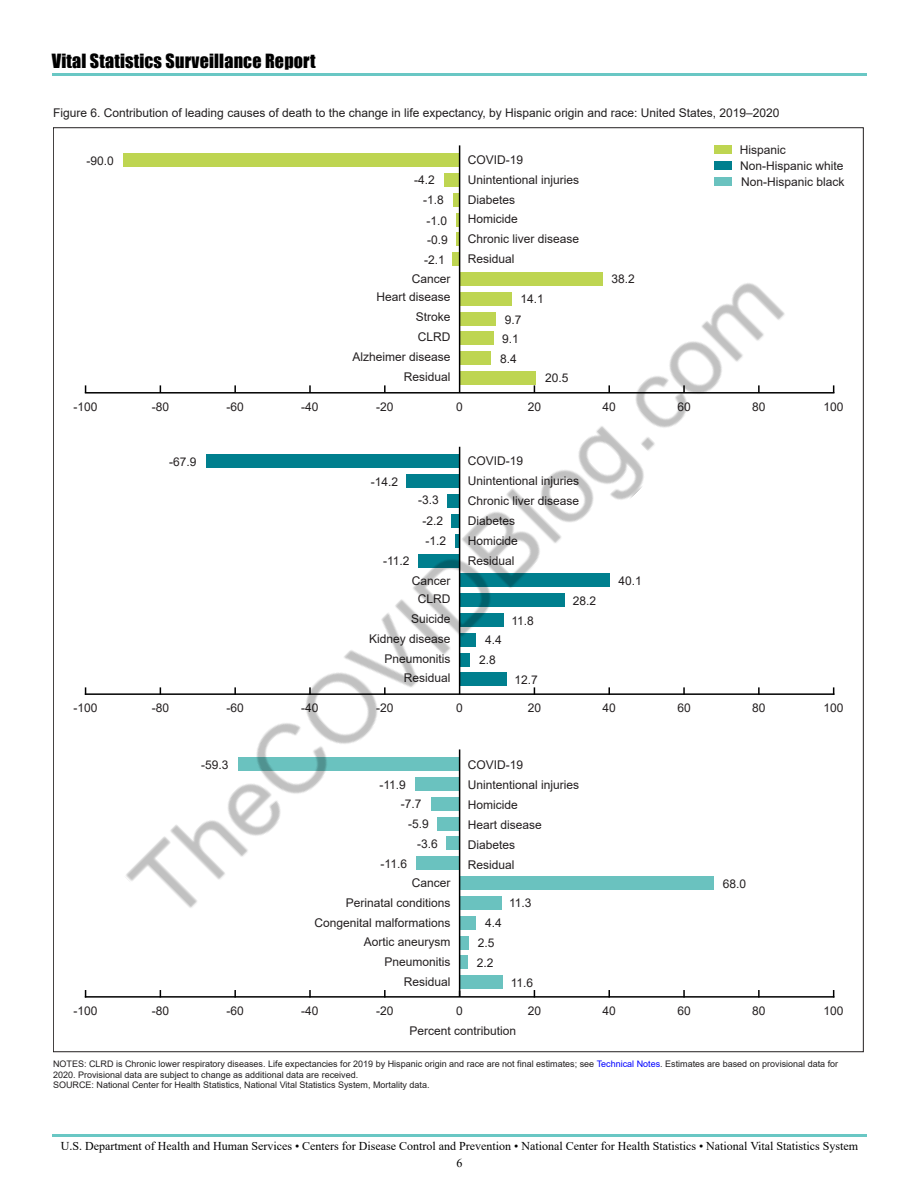
<style>
.page{position:relative;width:918px;height:1188px;background:#fff}
.page>*{position:absolute;margin:0;border:0;box-sizing:border-box;transform-origin:0 0}
.t1{font:18px "Impact";letter-spacing:.01em;color:#000}
.t2{font:12px/20px "Arial";color:#231f20;text-align:right}
.t3{font:12px/17.1px "Times New Roman";color:#000;text-align:center}
.t4{font:12px "Arial";color:#211e1f}
.t5{font:9px/10.5px "Arial";color:#211e1f}
.s1{color:#00f}
</style>
<div class="page">
<hr style="left:52px;top:1134px;width:814px;height:2px;background:#69c7c4">
<hr style="left:52px;top:74px;width:814px;height:2px;background:#69c7c4">
<hr style="left:86px;top:996px;width:748px;height:2px;background:#000">
<svg style="left:234px;top:990px;width:2px;height:8px"></svg>
<svg style="left:309px;top:990px;width:2px;height:8px"></svg>
<svg style="left:384px;top:990px;width:2px;height:8px"></svg>
<svg style="left:608px;top:990px;width:2px;height:8px"></svg>
<svg style="left:683px;top:990px;width:2px;height:8px"></svg>
<svg style="left:758px;top:990px;width:2px;height:8px"></svg>
<div style="left:460px;top:936px;width:9px;height:13px;background:#6ac2bf"></div>
<div style="left:460px;top:956px;width:8px;height:13px;background:#6ac2bf"></div>
<div style="left:460px;top:976px;width:43px;height:13px;background:#6ac2bf"></div>
<hr style="left:459px;top:749px;width:1px;height:248px;background:#000">
<hr style="left:86px;top:693px;width:748px;height:2px;background:#000">
<hr style="left:86px;top:392px;width:748px;height:2px;background:#000">
<div style="left:123px;top:154px;width:337px;height:13px;background:#bed551"></div>
<div style="left:444px;top:173px;width:16px;height:14px;background:#bed551"></div>
<svg style="left:453px;top:193px;width:6px;height:13px"></svg>
<svg style="left:456px;top:213px;width:3px;height:13px"></svg>
<svg style="left:456px;top:233px;width:3px;height:13px"></svg>
<hr style="left:459px;top:145px;width:1px;height:248px;background:#000">
<div style="left:714px;top:161px;width:18px;height:9px;background:#007f8e"></div>
<div style="left:714px;top:145px;width:18px;height:9px;background:#bed551"></div>
<div style="left:714px;top:177px;width:18px;height:9px;background:#6ac2bf"></div>
<img style="left:113px;top:248px;width:692px;height:692px">
<h1 class="t1" style="left:52px;top:47px;width:265px">Vital Statistics Surveillance Report</h1>
<p class="t4" style="left:53px;top:105px;width:728px">Figure 6. Contribution of leading causes of death to the change in life expectancy, by Hispanic origin and race: United States, 2019–2020</p>
<p class="t2" style="left:87px;top:150px;width:29px">-90.0</p>
<p class="t2" style="left:414px;top:170px;width:22px">-4.2</p>
<p class="t2" style="left:423px;top:190px;width:22px">-1.8</p>
<p class="t2" style="left:426px;top:210px;width:22px">-1.0</p>
<p class="t2" style="left:427px;top:230px;width:22px">-0.9</p>
<p class="t2" style="left:424px;top:250px;width:22px">-2.1</p>
<p class="t2" style="left:377px;top:269px;width:76px;line-height:18.5px">Cancer<br>Heart disease</p>
<p class="t2" style="left:353px;top:307px;width:100px">Stroke<br>CLRD<br>Alzheimer disease<br>Residual</p>
<p class="t2" style="left:468px;top:149px;width:57px">COVID-19</p>
<p class="t2" style="left:468px;top:169px;width:113px;text-align:left">Unintentional injuries<br>Diabetes<br>Homicide<br>Chronic liver disease<br>Residual</p>
<p class="t2" style="left:520px;top:289px;width:25px">14.1</p>
<p class="t2" style="left:505px;top:310px;width:18px">9.7</p>
<p class="t2" style="left:502px;top:329px;width:18px">9.1</p>
<p class="t2" style="left:500px;top:348px;width:18px">8.4</p>
<p class="t2" style="left:545px;top:368px;width:25px">20.5</p>
<p class="t2" style="left:612px;top:269px;width:25px">38.2</p>
<p class="t2" style="left:740px;top:139px;width:48px">Hispanic</p>
<p class="t2" style="left:740px;top:156px;width:105px">Non-Hispanic white</p>
<p class="t2" style="left:741px;top:172px;width:105px">Non-Hispanic black</p>
<p class="t2" style="left:74px;top:397px;width:26px">-100</p>
<p class="t2" style="left:152px;top:397px;width:19px">-80</p>
<p class="t2" style="left:227px;top:397px;width:19px">-60</p>
<p class="t2" style="left:301px;top:397px;width:19px">-40</p>
<p class="t2" style="left:376px;top:397px;width:19px">-20</p>
<p class="t2" style="left:456px;top:397px;width:8px">0</p>
<p class="t2" style="left:528px;top:397px;width:15px">20</p>
<p class="t2" style="left:603px;top:397px;width:15px">40</p>
<p class="t2" style="left:677px;top:397px;width:15px">60</p>
<p class="t2" style="left:752px;top:397px;width:15px">80</p>
<p class="t2" style="left:824px;top:397px;width:22px">100</p>
<p class="t2" style="left:169px;top:452px;width:29px">-67.9</p>
<p class="t2" style="left:468px;top:451px;width:57px">COVID-19</p>
<p class="t2" style="left:371px;top:471px;width:29px">-14.2</p>
<p class="t2" style="left:468px;top:471px;width:113px;text-align:left">Unintentional injuries<br>Chronic liver disease<br>Diabetes<br>Homicide<br>Residual</p>
<p class="t2" style="left:412px;top:571px;width:40px;line-height:18.5px;text-align:center">Cancer<br>CLRD</p>
<p class="t2" style="left:369px;top:609px;width:83px">Suicide<br>Kidney disease<br>Pneumonitis<br>Residual</p>
<p class="t2" style="left:418px;top:489px;width:22px">-3.3</p>
<p class="t2" style="left:423px;top:511px;width:22px">-2.2</p>
<p class="t2" style="left:426px;top:531px;width:22px">-1.2</p>
<p class="t2" style="left:383px;top:551px;width:28px">-11.2</p>
<p class="t2" style="left:573px;top:590px;width:25px">28.2</p>
<p class="t2" style="left:511px;top:610px;width:24px">11.8</p>
<p class="t2" style="left:485px;top:630px;width:18px">4.4</p>
<p class="t2" style="left:479px;top:650px;width:18px">2.8</p>
<p class="t2" style="left:515px;top:669px;width:25px">12.7</p>
<p class="t2" style="left:619px;top:570px;width:25px">40.1</p>
<p class="t2" style="left:74px;top:698px;width:26px">-100</p>
<p class="t2" style="left:152px;top:698px;width:19px">-80</p>
<p class="t2" style="left:227px;top:698px;width:19px">-60</p>
<p class="t2" style="left:301px;top:698px;width:19px">-40</p>
<p class="t2" style="left:376px;top:698px;width:19px">-20</p>
<p class="t2" style="left:456px;top:698px;width:8px">0</p>
<p class="t2" style="left:528px;top:698px;width:15px">20</p>
<p class="t2" style="left:603px;top:698px;width:15px">40</p>
<p class="t2" style="left:677px;top:698px;width:15px">60</p>
<p class="t2" style="left:752px;top:698px;width:15px">80</p>
<p class="t2" style="left:824px;top:698px;width:22px">100</p>
<p class="t2" style="left:201px;top:755px;width:29px">-59.3</p>
<p class="t2" style="left:379px;top:774px;width:28px">-11.9</p>
<p class="t2" style="left:401px;top:794px;width:22px">-7.7</p>
<p class="t2" style="left:408px;top:814px;width:22px">-5.9</p>
<p class="t2" style="left:381px;top:854px;width:28px">-11.6</p>
<p class="t2" style="left:417px;top:834px;width:22px">-3.6</p>
<p class="t2" style="left:315px;top:873px;width:138px">Cancer<br>Perinatal conditions<br>Congenital malformations<br>Aortic aneurysm<br>Pneumonitis<br>Residual</p>
<p class="t2" style="left:468px;top:755px;width:57px">COVID-19</p>
<p class="t2" style="left:468px;top:775px;width:113px;text-align:left">Unintentional injuries<br>Homicide<br>Heart disease<br>Diabetes<br>Residual</p>
<p class="t2" style="left:485px;top:913px;width:18px">4.4</p>
<p class="t2" style="left:478px;top:932px;width:18px">2.5</p>
<p class="t2" style="left:477px;top:952px;width:18px">2.2</p>
<p class="t2" style="left:509px;top:893px;width:24px">11.3</p>
<p class="t2" style="left:511px;top:973px;width:24px">11.6</p>
<p class="t2" style="left:723px;top:873px;width:25px">68.0</p>
<p class="t2" style="left:74px;top:1001px;width:26px">-100</p>
<p class="t2" style="left:152px;top:1001px;width:19px">-80</p>
<p class="t2" style="left:227px;top:1001px;width:19px">-60</p>
<p class="t2" style="left:301px;top:1001px;width:19px">-40</p>
<p class="t2" style="left:376px;top:1001px;width:19px">-20</p>
<p class="t2" style="left:456px;top:1001px;width:8px">0</p>
<p class="t2" style="left:528px;top:1001px;width:15px">20</p>
<p class="t2" style="left:603px;top:1001px;width:15px">40</p>
<p class="t2" style="left:677px;top:1001px;width:15px">60</p>
<p class="t2" style="left:752px;top:1001px;width:15px">80</p>
<p class="t2" style="left:824px;top:1001px;width:22px">100</p>
<p class="t2" style="left:410px;top:1020px;width:108px">Percent contribution</p>
<p class="t5" style="left:53px;top:1059px;width:787px">NOTES: CLRD is Chronic lower respiratory diseases. Life expectancies for 2019 by Hispanic origin and race are not final estimates; see <span class="s1">Technical Notes</span>. Estimates are based on provisional data for<br>2020. Provisional data are subject to change as additional data are received.<br>SOURCE: National Center for Health Statistics, National Vital Statistics System, Mortality data.</p>
<p class="t3" style="left:61px;top:1137px;width:799px">U.S. Department of Health and Human Services • Centers for Disease Control and Prevention • National Center for Health Statistics • National Vital Statistics System<br>6</p>
</div>
